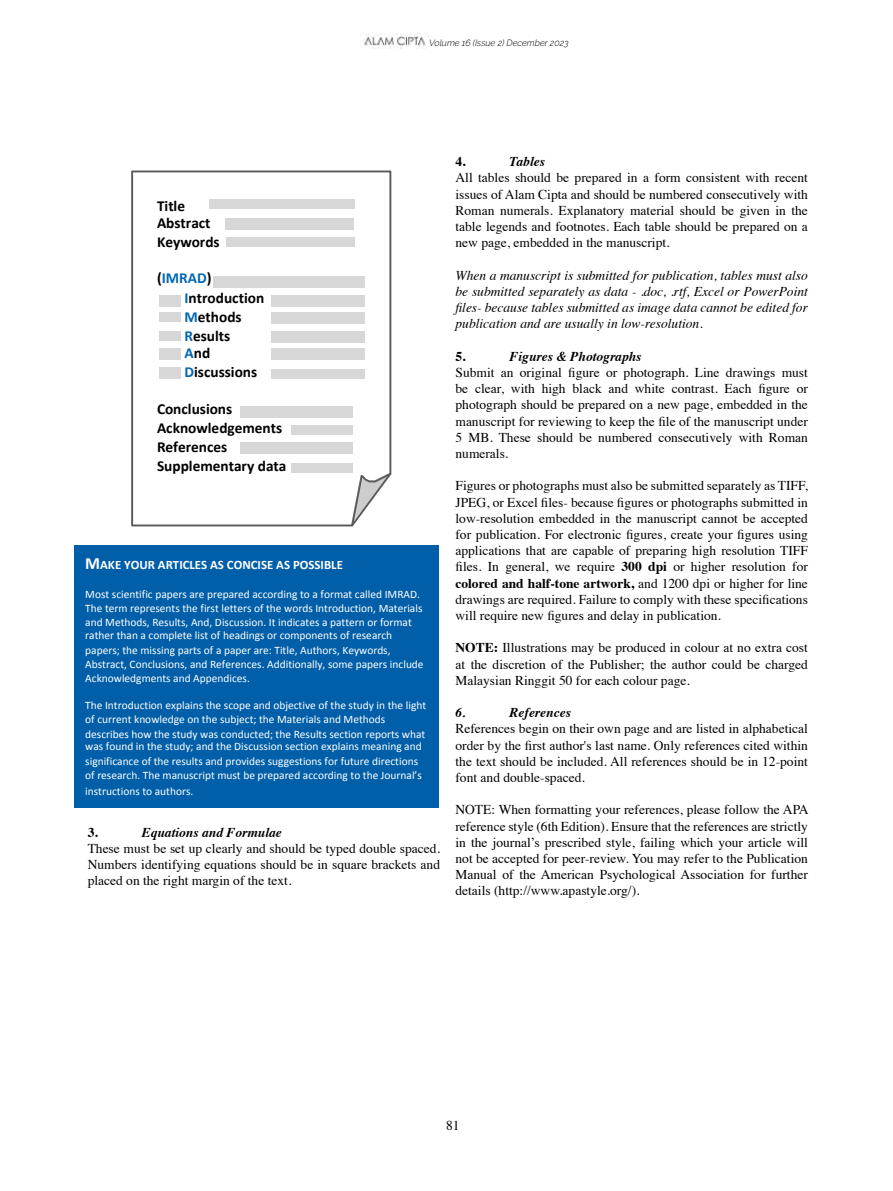
<style>
.page{position:relative;width:893px;height:1191px;background:#fff}
.page>*{position:absolute;margin:0;border:0;box-sizing:border-box;transform-origin:0 0}
.t1{font:700 15.3px/19.2px "Calibri";color:#000}
.t2{font:13.5px/16.2px "Times";color:#000;text-align:justify}
.t3{font:italic 13.5px/16.2px "Times";color:#000;text-align:justify}
.t4{font:italic 700 13.5px "Times";color:#000}
.t5{font:700 13.5px "Times";color:#000}
.t6{font:700 12.75px "Calibri";color:#fff}
.t7{font:11.4px/14.2px "Calibri";color:#fff}
.t8{font:italic 300 9px "Raleway";color:#000}
.s1{color:#0067b4}
.s2{font-size:17.1px}
.s3{font-weight:700}
</style>
<div class="page">
<img style="left:364px;top:34px;width:66px;height:15px">
<svg style="left:131px;top:170px;width:260px;height:356px"></svg>
<svg style="left:350px;top:471px;width:41px;height:55px"></svg>
<div style="left:210px;top:199px;width:145px;height:10px;background:#d7d7d7"></div>
<div style="left:225px;top:218px;width:128px;height:12px;background:#d7d7d7"></div>
<div style="left:160px;top:295px;width:21px;height:11px;background:#d7d7d7"></div>
<div style="left:213px;top:276px;width:152px;height:11px;background:#d7d7d7"></div>
<div style="left:271px;top:295px;width:94px;height:11px;background:#d7d7d7"></div>
<div style="left:160px;top:312px;width:21px;height:10px;background:#d7d7d7"></div>
<div style="left:271px;top:312px;width:94px;height:11px;background:#d7d7d7"></div>
<div style="left:160px;top:331px;width:21px;height:10px;background:#d7d7d7"></div>
<div style="left:271px;top:331px;width:94px;height:12px;background:#d7d7d7"></div>
<div style="left:160px;top:348px;width:21px;height:12px;background:#d7d7d7"></div>
<div style="left:271px;top:348px;width:94px;height:12px;background:#d7d7d7"></div>
<div style="left:160px;top:367px;width:21px;height:12px;background:#d7d7d7"></div>
<div style="left:271px;top:369px;width:94px;height:10px;background:#d7d7d7"></div>
<div style="left:292px;top:463px;width:61px;height:10px;background:#d7d7d7"></div>
<div style="left:292px;top:425px;width:61px;height:9px;background:#d7d7d7"></div>
<div style="left:240px;top:406px;width:113px;height:11px;background:#d7d7d7"></div>
<div style="left:240px;top:442px;width:113px;height:12px;background:#d7d7d7"></div>
<div style="left:227px;top:237px;width:128px;height:10px;background:#d7d7d7"></div>
<div style="left:74px;top:545px;width:365px;height:262px;background:#005fa8"></div>
<p class="t8" style="left:429px;top:38px;width:141px">Volume 16 (Issue 2) December 2023</p>
<p class="t1" style="left:157px;top:197px;width:55px;line-height:17.2px">Title<br>Abstract</p>
<p class="t1" style="left:157px;top:232px;width:64px">Keywords</p>
<p class="t1" style="left:185px;top:269px;width:81px;text-indent:-28px">(<span class="s1">IMRAD</span>)<br><span class="s1">I</span>ntroduction<br><span class="s1">M</span>ethods<br><span class="s1">R</span>esults</p>
<p class="t1" style="left:185px;top:343px;width:74px"><span class="s1">A</span>nd<br><span class="s1">D</span>iscussions</p>
<p class="t1" style="left:157px;top:399px;width:131px">Conclusions<br>Acknowledgements<br>References<br>Supplementary data</p>
<p class="t6" style="left:85px;top:557px;width:259px"><span class="s2">M</span>AKE YOUR ARTICLES AS CONCISE AS POSSIBLE</p>
<p class="t7" style="left:85px;top:587px;width:339px">Most scientific papers are prepared according to a format called IMRAD.<br>The term represents the first letters of the words Introduction, Materials and Methods, Results, And, Discussion. It indicates a pattern or format</p>
<p class="t7" style="left:85px;top:628px;width:340px">rather than a complete list of headings or components of research papers; the missing parts of a paper are: Title, Authors, Keywords, Abstract, Conclusions, and References. Additionally, some papers include Acknowledgments and Appendices.</p>
<p class="t7" style="left:85px;top:698px;width:342px">The Introduction explains the scope and objective of the study in the light of current knowledge on the subject; the Materials and Methods describes how the study was conducted; the Results section reports what</p>
<p class="t7" style="left:85px;top:739px;width:338px">was found in the study; and the Discussion section explains meaning and significance of the results and provides suggestions for future directions of research. The manuscript must be prepared according to the Journal’s</p>
<p class="t7" style="left:85px;top:783px;width:110px">instructions to authors.</p>
<p class="t5" style="left:88px;top:819px;width:12px">3.</p>
<p class="t4" style="left:142px;top:819px;width:142px">Equations and Formulae</p>
<p class="t2" style="left:88px;top:839px;width:354px">These must be set up clearly and should be typed double spaced.<br>Numbers identifying equations should be in square brackets and placed on the right margin of the text.</p>
<p class="t5" style="left:455px;top:149px;width:12px">4.</p>
<p class="t4" style="left:509px;top:149px;width:37px">Tables</p>
<p class="t2" style="left:455px;top:169px;width:354px">All tables should be prepared in a form consistent with recent issues of Alam Cipta and should be numbered consecutively with Roman numerals. Explanatory material should be given in the table legends and footnotes. Each table should be prepared on a new page, embedded in the manuscript.</p>
<p class="t3" style="left:455px;top:266px;width:354px">When a manuscript is submitted for publication, tables must also be submitted separately as data - .doc, .rtf, Excel or PowerPoint files- because tables submitted as image data cannot be edited for publication and are usually in low-resolution.</p>
<p class="t5" style="left:455px;top:343px;width:12px">5.</p>
<p class="t4" style="left:509px;top:343px;width:134px">Figures &amp; Photographs</p>
<p class="t2" style="left:455px;top:363px;width:354px">Submit an original figure or photograph. Line drawings must be clear, with high black and white contrast. Each figure or photograph should be prepared on a new page, embedded in the manuscript for reviewing to keep the file of the manuscript under 5 MB. These should be numbered consecutively with Roman numerals.</p>
<p class="t2" style="left:455px;top:476px;width:354px">Figures or photographs must also be submitted separately as TIFF, JPEG, or Excel files- because figures or photographs submitted in low-resolution embedded in the manuscript cannot be accepted for publication. For electronic figures, create your figures using applications that are capable of preparing high resolution TIFF files. In general, we require <span class="s3">300 dpi</span> or higher resolution for <span class="s3">colored and half-tone artwork,</span> and 1200 dpi or higher for line drawings are required. Failure to comply with these specifications will require new figures and delay in publication.</p>
<p class="t2" style="left:455px;top:638px;width:354px"><span class="s3">NOTE:</span> Illustrations may be produced in colour at no extra cost at the discretion of the Publisher; the author could be charged Malaysian Ringgit 50 for each colour page.</p>
<p class="t4" style="left:455px;top:700px;width:12px">6.</p>
<p class="t4" style="left:509px;top:700px;width:63px">References</p>
<p class="t2" style="left:455px;top:719px;width:354px">References begin on their own page and are listed in alphabetical order by the first author's last name. Only references cited within the text should be included. All references should be in 12-point font and double-spaced.</p>
<p class="t2" style="left:455px;top:800px;width:355px">NOTE: When formatting your references, please follow the APA reference style (6th Edition). Ensure that the references are strictly in the journal’s prescribed style, failing which your article will not be accepted for peer-review. You may refer to the Publication Manual of the American Psychological Association for further details (http://www.apastyle.org/).</p>
<p class="t2" style="left:446px;top:1116px;width:15px">81</p>
</div>
